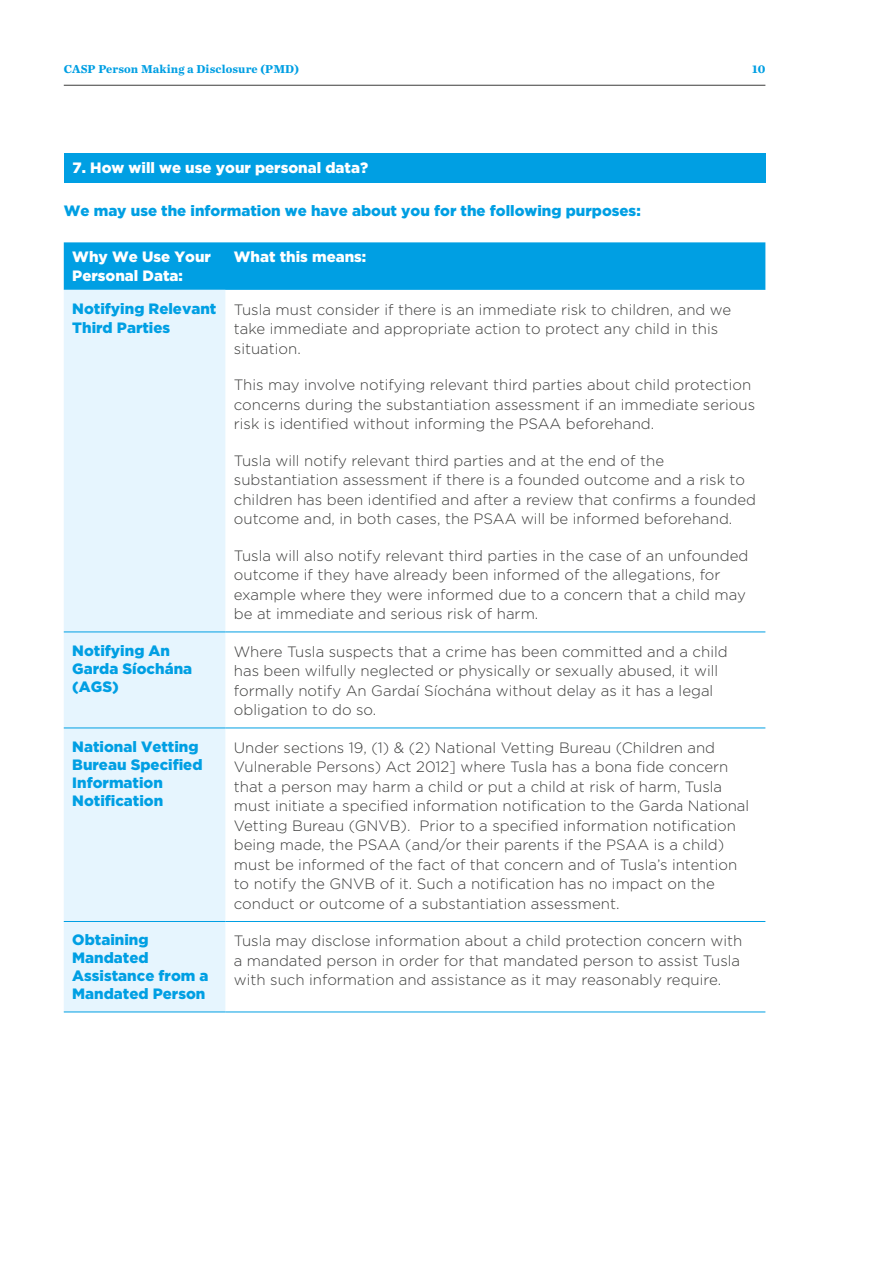
<style>
.page{position:relative;width:893px;height:1263px;background:#fff}
.page>*{position:absolute;margin:0;border:0;box-sizing:border-box;transform-origin:0 0}
.t1{font:300 15px/19.5px "Gotham";color:#3c3c3b}
.t2{font:900 15px/18px "Gotham";color:#009fe3}
.t3{font:900 15px/19.5px "Gotham";color:#fff}
.t4{font:700 12px "Chronicle Text G2";letter-spacing:.01em;color:#009fe3}
</style>
<div class="page">
<div style="left:64px;top:153px;width:701px;height:30px;background:#009fe3"></div>
<div style="left:64px;top:242px;width:701px;height:48px;background:#009fe3"></div>
<div style="left:64px;top:290px;width:161px;height:721px;background:#e6f5fe"></div>
<hr style="left:64px;top:631px;width:161px;height:1px;background:#009fe3">
<hr style="left:225px;top:631px;width:540px;height:1px;background:#009fe3">
<hr style="left:64px;top:727px;width:161px;height:1px;background:#009fe3">
<hr style="left:225px;top:727px;width:540px;height:1px;background:#009fe3">
<hr style="left:64px;top:921px;width:161px;height:1px;background:#009fe3">
<hr style="left:225px;top:921px;width:540px;height:1px;background:#009fe3">
<hr style="left:64px;top:1011px;width:161px;height:1px;background:#009fe3">
<hr style="left:225px;top:1011px;width:540px;height:1px;background:#009fe3">
<hr style="left:64px;top:85px;width:701px;height:1px;background:#3c3c3b">
<p class="t4" style="left:64px;top:60px;width:237px">CASP Person Making a Disclosure (PMD)</p>
<p class="t4" style="left:752px;top:60px;width:15px">10</p>
<p class="t3" style="left:73px;top:157px;width:297px">7. How will we use your personal data?</p>
<p class="t2" style="left:64px;top:201px;width:578px">We may use the information we have about you for the following purposes:</p>
<p class="t3" style="left:72px;top:246px;width:140px">Why We Use Your<br>Personal Data:</p>
<p class="t3" style="left:234px;top:246px;width:134px">What this means:</p>
<p class="t2" style="left:72px;top:298px;width:146px;line-height:19.5px">Notifying Relevant<br>Third Parties</p>
<p class="t1" style="left:234px;top:299px;width:499px">Tusla must consider if there is an immediate risk to children, and we take immediate and appropriate action to protect any child in this situation.</p>
<p class="t1" style="left:234px;top:375px;width:523px">This may involve notifying relevant third parties about child protection concerns during the substantiation assessment if an immediate serious risk is identified without informing the PSAA beforehand.</p>
<p class="t1" style="left:234px;top:450px;width:524px">Tusla will notify relevant third parties and at the end of the substantiation assessment if there is a founded outcome and a risk to children has been identified and after a review that confirms a founded outcome and, in both cases, the PSAA will be informed beforehand.</p>
<p class="t1" style="left:234px;top:545px;width:516px">Tusla will also notify relevant third parties in the case of an unfounded outcome if they have already been informed of the allegations, for example where they were informed due to a concern that a child may be at immediate and serious risk of harm.</p>
<p class="t2" style="left:72px;top:641px;width:121px">Notifying An<br>Garda Síochána (AGS)</p>
<p class="t1" style="left:234px;top:641px;width:495px">Where Tusla suspects that a crime has been committed and a child has been wilfully neglected or physically or sexually abused, it will formally notify An Gardaí Síochána without delay as it has a legal obligation to do so.</p>
<p class="t2" style="left:72px;top:737px;width:132px">National Vetting<br>Bureau Specified<br>Information<br>Notification</p>
<p class="t1" style="left:234px;top:737px;width:517px">Under sections 19, (1) &amp; (2) National Vetting Bureau (Children and Vulnerable Persons) Act 2012] where Tusla has a bona fide concern that a person may harm a child or put a child at risk of harm, Tusla must initiate a specified information notification to the Garda National Vetting Bureau (GNVB). Prior to a specified information notification being made, the PSAA (and/or their parents if the PSAA is a child) must be informed of the fact of that concern and of Tusla’s intention to notify the GNVB of it. Such a notification has no impact on the conduct or outcome of a substantiation assessment.</p>
<p class="t2" style="left:72px;top:930px;width:138px">Obtaining<br>Mandated<br>Assistance from a<br>Mandated Person</p>
<p class="t1" style="left:234px;top:931px;width:510px">Tusla may disclose information about a child protection concern with a mandated person in order for that mandated person to assist Tusla with such information and assistance as it may reasonably require.</p>
</div>
